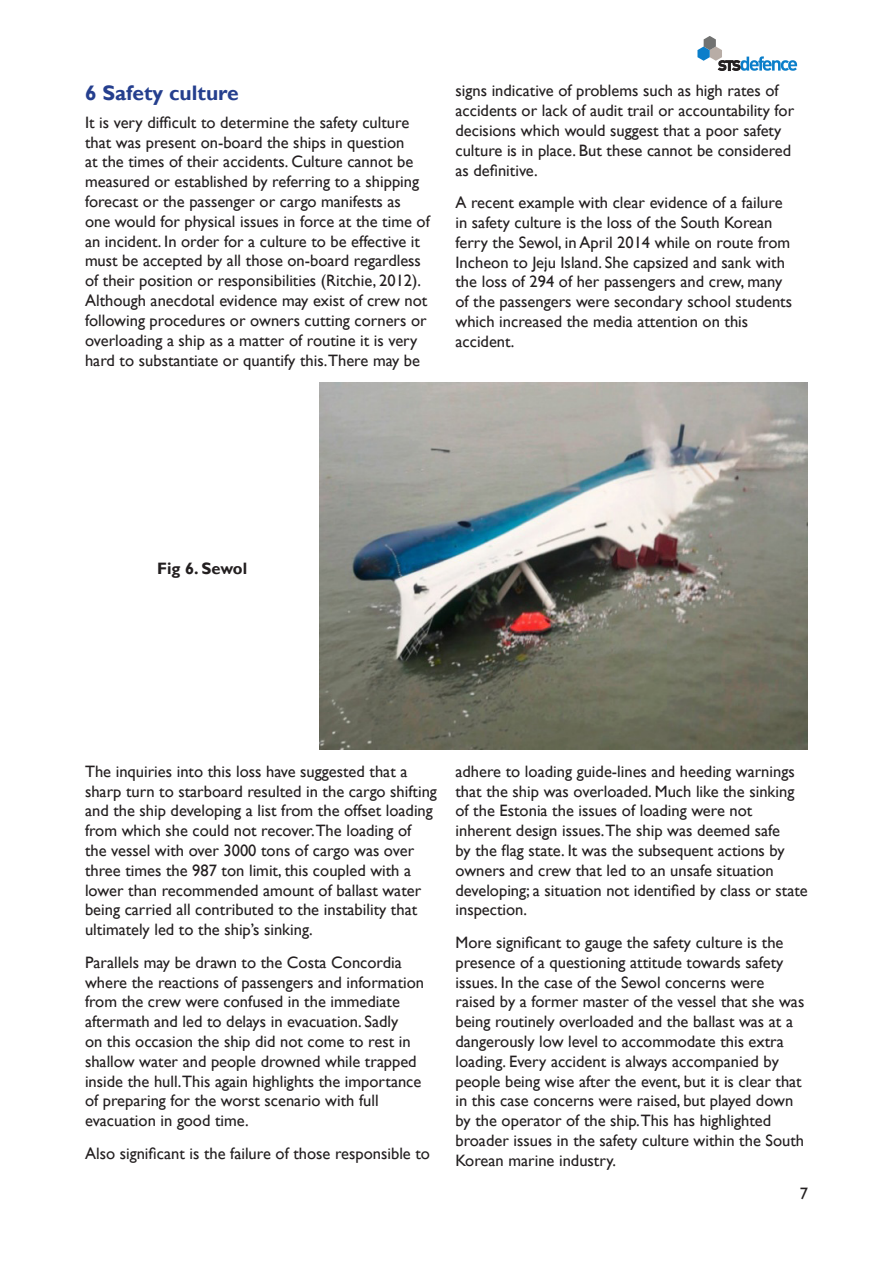
<style>
.page{position:relative;width:893px;height:1263px;background:#fff}
.page>*{position:absolute;margin:0;border:0;box-sizing:border-box;transform-origin:0 0}
.Heading{font:700 21px "Gill Sans";color:#253f8e}
.t1{font:16.5px/19.8px "Gill Sans";color:#231f20}
.t2{font:700 16.5px "Gill Sans";color:#231f20}
</style>
<div class="page">
<svg style="left:697px;top:36px;width:100px;height:35px"></svg>
<img style="left:319px;top:383px;width:489px;height:366px">
<p class="Heading" style="left:85px;top:80px;width:155px">6 Safety culture</p>
<p class="t1" style="left:85px;top:113px;width:346px">It is very difficult to determine the safety culture that was present on-board the ships in question<br>at the times of their accidents. Culture cannot be measured or established by referring to a shipping forecast or the passenger or cargo manifests as one would for physical issues in force at the time of an incident. In order for a culture to be effective it must be accepted by all those on-board regardless of their position or responsibilities (Ritchie, 2012).<br>Although anecdotal evidence may exist of crew not following procedures or owners cutting corners or overloading a ship as a matter of routine it is very hard to substantiate or quantify this.There may be</p>
<p class="t1" style="left:455px;top:81px;width:340px">signs indicative of problems such as high rates of accidents or lack of audit trail or accountability for decisions which would suggest that a poor safety culture is in place. But these cannot be considered as definitive.</p>
<p class="t1" style="left:455px;top:193px;width:338px">A recent example with clear evidence of a failure in safety culture is the loss of the South Korean ferry the Sewol, in April 2014 while on route from Incheon to Jeju Island. She capsized and sank with the loss of 294 of her passengers and crew, many of the passengers were secondary school students which increased the media attention on this accident.</p>
<p class="t2" style="left:157px;top:559px;width:92px">Fig 6. Sewol</p>
<p class="t1" style="left:85px;top:762px;width:353px">The inquiries into this loss have suggested that a sharp turn to starboard resulted in the cargo shifting and the ship developing a list from the offset loading from which she could not recover.The loading of the vessel with over 3000 tons of cargo was over three times the 987 ton limit, this coupled with a lower than recommended amount of ballast water being carried all contributed to the instability that ultimately led to the ship’s sinking.</p>
<p class="t1" style="left:85px;top:953px;width:341px">Parallels may be drawn to the Costa Concordia where the reactions of passengers and information from the crew were confused in the immediate aftermath and led to delays in evacuation. Sadly<br>on this occasion the ship did not come to rest in shallow water and people drowned while trapped inside the hull.This again highlights the importance of preparing for the worst scenario with full evacuation in good time.</p>
<p class="t1" style="left:85px;top:1144px;width:346px">Also significant is the failure of those responsible to</p>
<p class="t1" style="left:455px;top:762px;width:354px">adhere to loading guide-lines and heeding warnings that the ship was overloaded. Much like the sinking of the Estonia the issues of loading were not inherent design issues.The ship was deemed safe<br>by the flag state. It was the subsequent actions by owners and crew that led to an unsafe situation developing; a situation not identified by class or state inspection.</p>
<p class="t1" style="left:455px;top:933px;width:350px">More significant to gauge the safety culture is the presence of a questioning attitude towards safety issues. In the case of the Sewol concerns were raised by a former master of the vessel that she was being routinely overloaded and the ballast was at a dangerously low level to accommodate this extra loading. Every accident is always accompanied by people being wise after the event, but it is clear that in this case concerns were raised, but played down by the operator of the ship.This has highlighted broader issues in the safety culture within the South Korean marine industry.</p>
<p class="t1" style="left:800px;top:1183px;width:10px">7</p>
</div>
